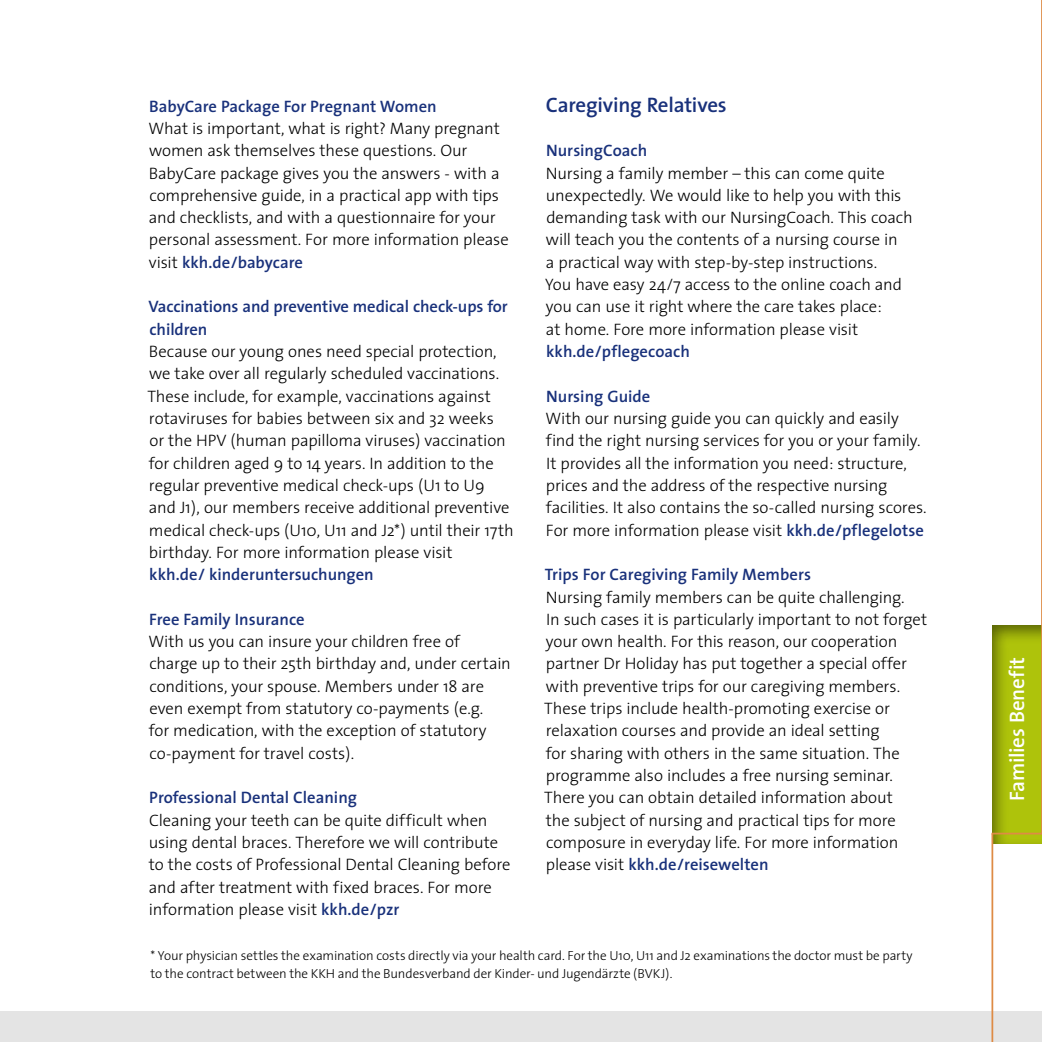
<style>
.page{position:relative;width:1042px;height:1042px;background:#fff}
.page>*{position:absolute;margin:0;border:0;box-sizing:border-box;transform-origin:0 0}
.t1{font:600 21px "The Sans";letter-spacing:-.01em;color:#19317b}
.t2{font:600 21px "The Sans";letter-spacing:-.01em;color:#fff}
.t3{font:300 16.62px/22.2px "The Sans";letter-spacing:-.005em;color:#000}
.t4{font:600 16.62px/22.2px "The Sans";color:#19317b}
.t5{font:300 13.12px/18.4px "The Sans";letter-spacing:-.005em;color:#000}
.s1{font-weight:600;color:#19317b}
</style>
<div class="page">
<div style="left:0;top:1011px;width:1042px;height:31px;background:#e4e4e4"></div>
<div style="left:992px;top:623px;width:50px;height:220px;background:#000;opacity:.5"></div>
<hr style="left:991px;top:833px;width:51px;height:1px;background:#de8b45">
<hr style="left:991px;top:833px;width:2px;height:209px;background:#de8b45">
<hr style="left:1041px;top:0;width:1px;height:834px;background:#de8b45">
<p class="t4" style="left:149px;top:94px;width:289px">BabyCare Package For Pregnant Women</p>
<p class="t3" style="left:148px;top:117px;width:362px">What is important, what is right? Many pregnant women ask themselves these questions. Our BabyCare package gives you the answers - with a comprehensive guide, in a practical app with tips and checklists, and with a questionnaire for your personal assessment. For more information please visit <span class="s1">kkh.de/babycare</span></p>
<p class="t4" style="left:149px;top:295px;width:361px">Vaccinations and preventive medical check-ups for children</p>
<p class="t3" style="left:147px;top:340px;width:368px">Because our young ones need special protection, we take over all regularly scheduled vaccinations.<br>These include, for example, vaccinations against rotaviruses for babies between six and 32 weeks<br>or the HPV (human papilloma viruses) vaccination for children aged 9 to 14 years. In addition to the regular preventive medical check-ups (U1 to U9 and J1), our members receive additional preventive medical check-ups (U10, U11 and J2*) until their 17th birthday. For more information please visit</p>
<p class="t4" style="left:149px;top:563px;width:226px">kkh.de/ kinderuntersuchungen</p>
<p class="t4" style="left:149px;top:608px;width:157px">Free Family Insurance</p>
<p class="t3" style="left:148px;top:630px;width:364px">With us you can insure your children free of charge up to their 25th birthday and, under certain conditions, your spouse. Members under 18 are even exempt from statutory co-payments (e.g.<br>for medication, with the exception of statutory co-payment for travel costs).</p>
<p class="t4" style="left:149px;top:786px;width:209px">Professional Dental Cleaning</p>
<p class="t3" style="left:149px;top:808px;width:363px">Cleaning your teeth can be quite difficult when using dental braces. Therefore we will contribute to the costs of Professional Dental Cleaning before and after treatment with fixed braces. For more information please visit <span class="s1">kkh.de/pzr</span></p>
<p class="t1" style="left:546px;top:87px;width:182px">Caregiving Relatives</p>
<p class="t4" style="left:546px;top:139px;width:103px">NursingCoach</p>
<p class="t3" style="left:545px;top:161px;width:369px">Nursing a family member – this can come quite unexpectedly. We would like to help you with this demanding task with our NursingCoach. This coach will teach you the contents of a nursing course in<br>a practical way with step-by-step instructions.<br>You have easy 24/7 access to the online coach and you can use it right where the care takes place:<br>at home. Fore more information please visit</p>
<p class="t4" style="left:546px;top:340px;width:145px">kkh.de/pflegecoach</p>
<p class="t4" style="left:546px;top:384px;width:106px">Nursing Guide</p>
<p class="t3" style="left:545px;top:407px;width:383px">With our nursing guide you can quickly and easily find the right nursing services for you or your family.<br>It provides all the information you need: structure, prices and the address of the respective nursing facilities. It also contains the so-called nursing scores.<br>For more information please visit <span class="s1">kkh.de/pflegelotse</span></p>
<p class="t4" style="left:545px;top:563px;width:268px">Trips For Caregiving Family Members</p>
<p class="t3" style="left:544px;top:585px;width:384px">Nursing family members can be quite challenging.<br>In such cases it is particularly important to not forget your own health. For this reason, our cooperation partner Dr Holiday has put together a special offer with preventive trips for our caregiving members.<br>These trips include health-promoting exercise or relaxation courses and provide an ideal setting<br>for sharing with others in the same situation. The programme also includes a free nursing seminar.<br>There you can obtain detailed information about<br>the subject of nursing and practical tips for more composure in everyday life. For more information please visit <span class="s1">kkh.de/reisewelten</span></p>
<p class="t5" style="left:150px;top:946px;width:764px">* Your physician settles the examination costs directly via your health card. For the U10, U11 and J2 examinations the doctor must be party to the contract between the KKH and the Bundesverband der Kinder- und Jugendärzte (BVKJ).</p>
<p class="t2" style="left:999px;top:801px;width:145px;rotate:-90deg">Families Benefit</p>
</div>
